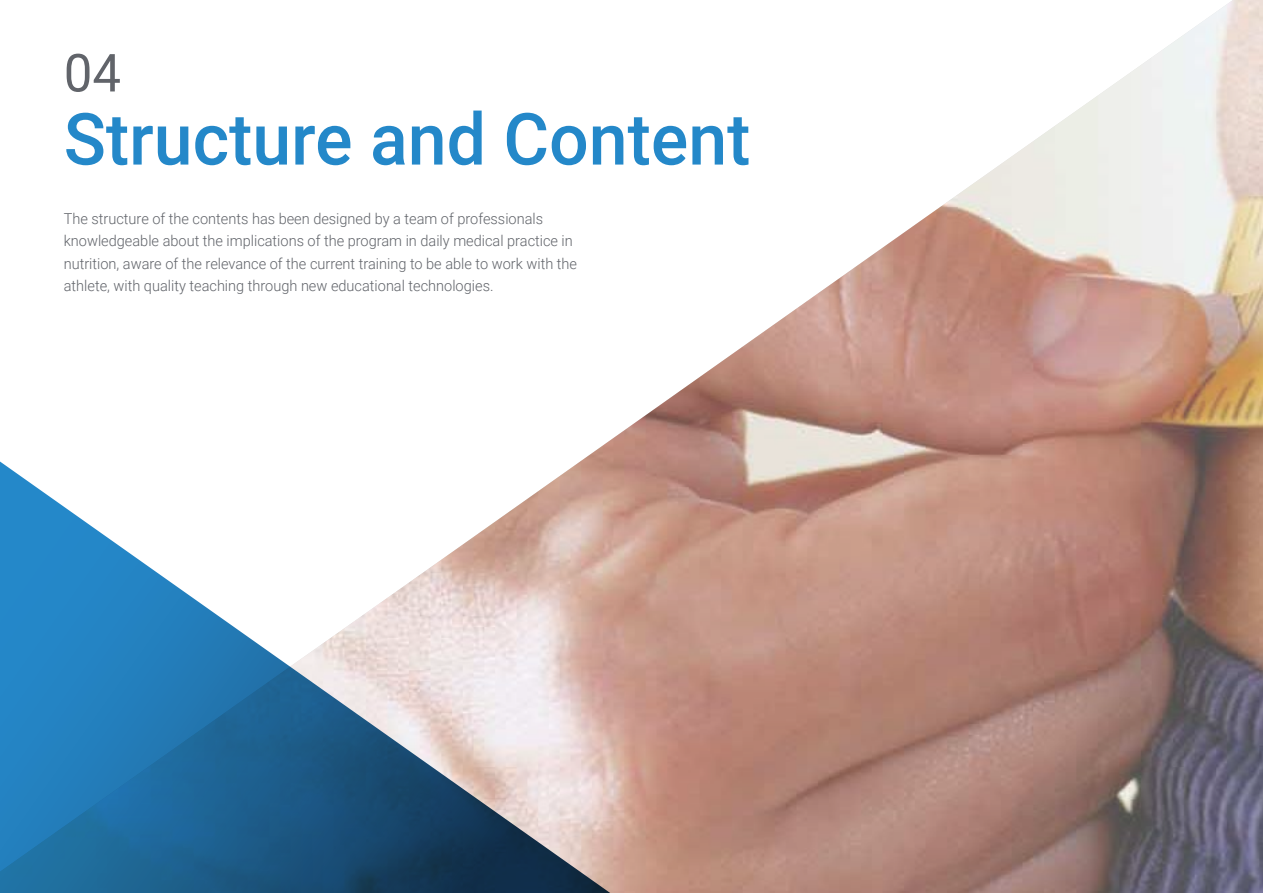
<style>
.page{position:relative;width:1263px;height:893px;background:#fff}
.page>*{position:absolute;margin:0;border:0;box-sizing:border-box;transform-origin:0 0}
.t1{font:500 72px "Roboto";color:#2488c9}
.t2{font:52.5px "Roboto";color:#61646a}
.t3{font:300 15px/22.5px "Roboto";color:#61646a}
</style>
<div class="page">
<img style="left:602px;top:0;width:661px;height:893px">
<svg style="left:0;top:446px;width:640px;height:447px"></svg>
<h2 class="t2" style="left:64px;top:36px;width:59px">04</h2>
<h1 class="t1" style="left:64px;top:89px;width:688px">Structure and Content</h1>
<p class="t3" style="left:64px;top:207px;width:515px">The structure of the contents has been designed by a team of professionals knowledgeable about the implications of the program in daily medical practice in nutrition, aware of the relevance of the current training to be able to work with the athlete, with quality teaching through new educational technologies.</p>
</div>
